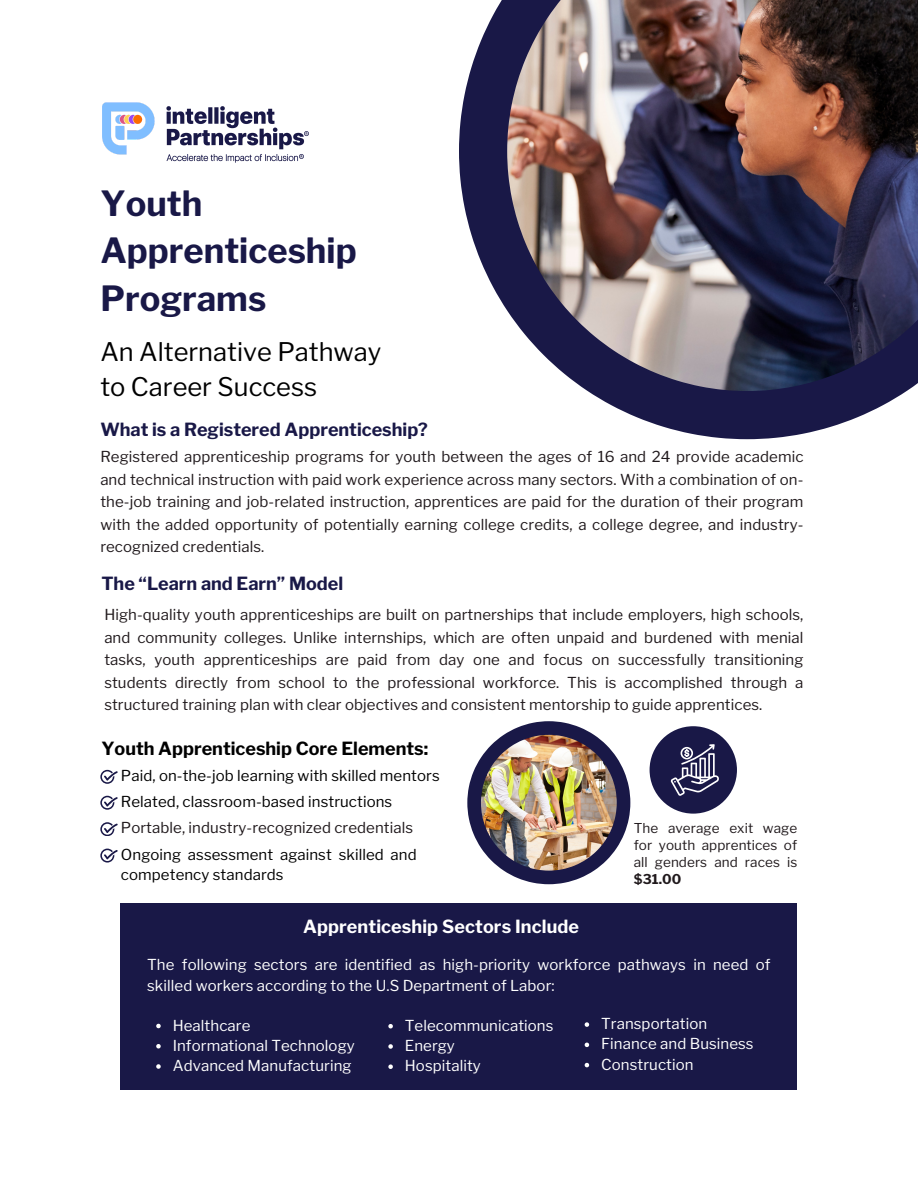
<style>
.page{position:relative;width:918px;height:1188px;background:#fff}
.page>*{position:absolute;margin:0;border:0;box-sizing:border-box;transform-origin:0 0}
.t1{font:700 34.5px/47.2px "Libre Franklin";color:#191847}
.t2{font:25.5px/34.8px "Libre Franklin";color:#000}
.t3{font:700 18px "Libre Franklin";color:#191847}
.t4{font:700 18px "Libre Franklin";color:#000}
.t5{font:700 18px "Libre Franklin";letter-spacing:.005em;color:#fff}
.t6{font:15px/22.5px "Libre Franklin";letter-spacing:.005em;color:#20191c;text-align:justify}
.t7{font:15px/20.2px "Libre Franklin";letter-spacing:.005em;color:#fff}
.t8{font:15px/20.2px "Libre Franklin";letter-spacing:.005em;color:#000}
.t9{font:13.5px/16.8px "Libre Franklin";letter-spacing:.005em;color:#20191c;text-align:justify}
.s1{font-weight:700}
</style>
<div class="page">
<svg style="left:459px;top:0;width:448px;height:439px;fill:#191847"></svg>
<img style="left:507px;top:0;width:411px;height:391px">
<svg style="left:467px;top:721px;width:163px;height:163px"></svg>
<img style="left:481px;top:735px;width:136px;height:135px">
<div style="left:650px;top:726px;width:87px;height:88px;background:#191847;border-radius:50%"></div>
<svg style="left:671px;top:744px;width:48px;height:52px"></svg>
<img style="left:102px;top:102px;width:207px;height:61px">
<div style="left:121px;top:904px;width:676px;height:186px;background:#191847"></div>
<svg style="left:100px;top:770px;width:18px;height:13px"></svg>
<svg style="left:156px;top:1024px;width:5px;height:4px"></svg>
<svg style="left:156px;top:1044px;width:5px;height:5px"></svg>
<svg style="left:156px;top:1064px;width:5px;height:5px"></svg>
<svg style="left:585px;top:1022px;width:4px;height:5px"></svg>
<svg style="left:585px;top:1043px;width:4px;height:4px"></svg>
<svg style="left:585px;top:1063px;width:4px;height:4px"></svg>
<svg style="left:388px;top:1024px;width:5px;height:4px"></svg>
<svg style="left:388px;top:1044px;width:5px;height:5px"></svg>
<svg style="left:388px;top:1064px;width:5px;height:5px"></svg>
<svg style="left:100px;top:796px;width:18px;height:13px"></svg>
<svg style="left:100px;top:822px;width:18px;height:14px"></svg>
<svg style="left:100px;top:849px;width:18px;height:13px"></svg>
<p class="t1" style="left:100px;top:180px;width:258px">Youth<br>Apprenticeship<br>Programs</p>
<p class="t2" style="left:100px;top:334px;width:283px">An Alternative Pathway to Career Success</p>
<p class="t3" style="left:100px;top:419px;width:329px">What is a Registered Apprenticeship?</p>
<p class="t6" style="left:100px;top:446px;width:705px">Registered apprenticeship programs for youth between the ages of 16 and 24 provide academic and technical instruction with paid work experience across many sectors. With a combination of on&shy;the-job training and job-related instruction, apprentices are paid for the duration of their program with the added opportunity of potentially earning college credits, a college degree, and industry&shy;recognized credentials.</p>
<p class="t3" style="left:101px;top:573px;width:243px">The “Learn and Earn” Model</p>
<p class="t6" style="left:104px;top:604px;width:701px">High-quality youth apprenticeships are built on partnerships that include employers, high schools, and community colleges. Unlike internships, which are often unpaid and burdened with menial tasks, youth apprenticeships are paid from day one and focus on successfully transitioning students directly from school to the professional workforce. This is accomplished through a structured training plan with clear objectives and consistent mentorship to guide apprentices.</p>
<p class="t4" style="left:101px;top:737px;width:328px">Youth Apprenticeship Core Elements:</p>
<p class="t8" style="left:121px;top:766px;width:320px">Paid, on-the-job learning with skilled mentors</p>
<p class="t8" style="left:121px;top:792px;width:273px">Related, classroom-based instructions</p>
<p class="t8" style="left:121px;top:845px;width:297px">Ongoing assessment against skilled and competency standards</p>
<p class="t6" style="left:121px;top:817px;width:294px">Portable, industry-recognized credentials</p>
<p class="t5" style="left:303px;top:916px;width:278px">Apprenticeship Sectors Include</p>
<p class="t9" style="left:634px;top:820px;width:165px">The average exit wage for youth apprentices of all genders and races is <span class="s1">$31.00</span></p>
<p class="t7" style="left:147px;top:955px;width:625px">The following sectors are identified as high-priority workforce pathways in need of skilled workers according to the U.S Department of Labor:</p>
<p class="t7" style="left:173px;top:1015px;width:79px">Healthcare</p>
<p class="t7" style="left:173px;top:1035px;width:184px">Informational Technology</p>
<p class="t7" style="left:173px;top:1055px;width:180px">Advanced Manufacturing</p>
<p class="t7" style="left:601px;top:1014px;width:108px">Transportation</p>
<p class="t7" style="left:601px;top:1034px;width:154px">Finance and Business</p>
<p class="t7" style="left:601px;top:1054px;width:94px">Construction</p>
<p class="t7" style="left:405px;top:1015px;width:150px">Telecommunications</p>
<p class="t7" style="left:405px;top:1035px;width:52px">Energy</p>
<p class="t7" style="left:405px;top:1056px;width:78px">Hospitality</p>
</div>
